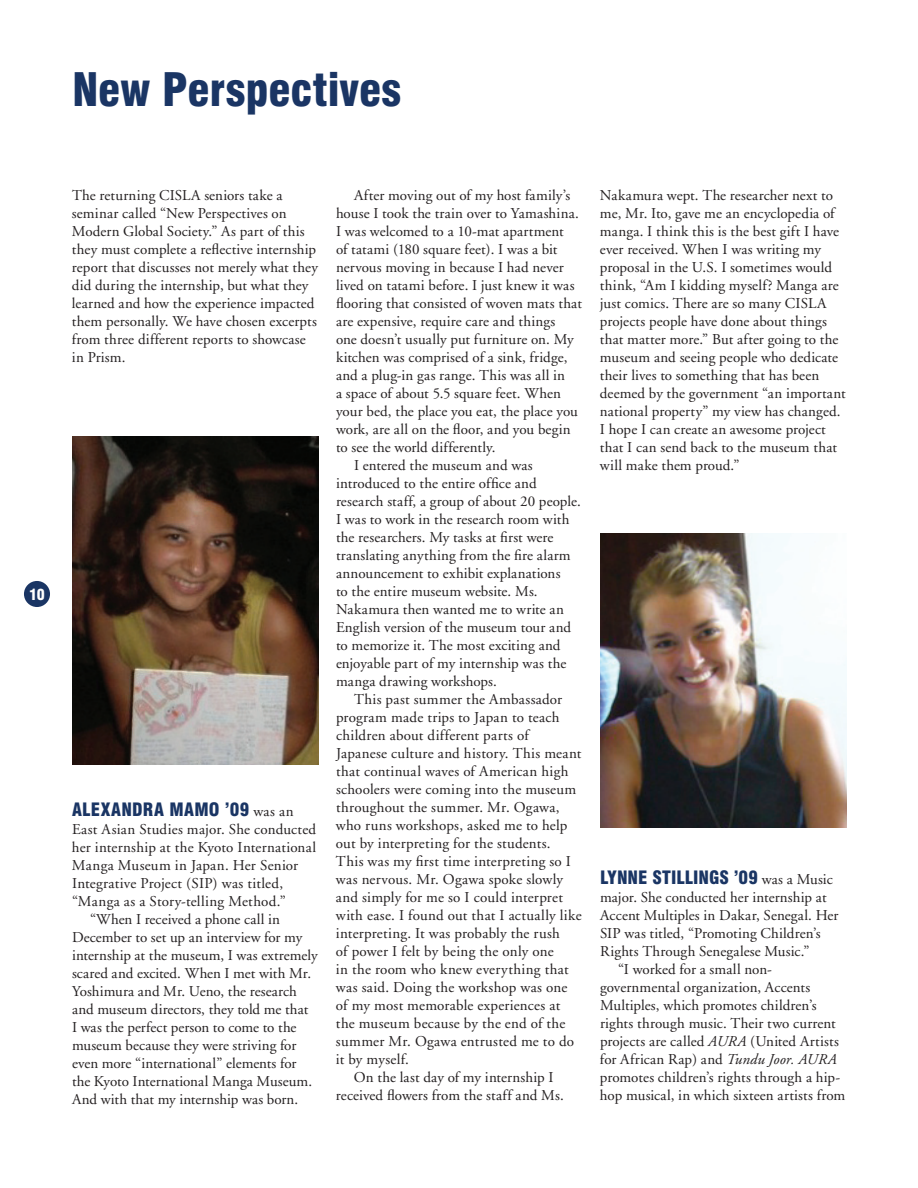
<style>
.page{position:relative;width:918px;height:1188px;background:#fff}
.page>*{position:absolute;margin:0;border:0;box-sizing:border-box;transform-origin:0 0}
.t1{font:900 condensed 45px "Swiss 721 BT";color:#1a3564}
.t2{font:900 condensed 18px "Swiss 721 BT";letter-spacing:.015em;color:#1a3564}
.t3{font:900 condensed 18px "Swiss 721 BT";letter-spacing:.035em;color:#1a3564}
.t4{font:15px/18px "Adobe Garamond";letter-spacing:.01em;color:#231f20}
.t5{font:900 condensed 15px "Swiss 721 BT";color:#fff}
.s1{font-family:"Swiss 721 BT";font-weight:900;font-stretch:condensed;font-size:18px;color:#1a3564}
.s2{font-family:"Adobe Garamond";font-weight:400;font-stretch:normal;font-size:15px;color:#231f20}
.s3{font-style:italic}
</style>
<div class="page">
<div style="left:24px;top:581px;width:26px;height:26px;background:#1a3564;border-radius:50%"></div>
<img style="left:72px;top:436px;width:246px;height:329px">
<img style="left:600px;top:533px;width:246px;height:295px">
<h1 class="t1" style="left:72px;top:63px;width:331px">NEW PERSPECTIVES</h1>
<p class="t5" style="left:29px;top:585px;width:17px">10</p>
<p class="t4" style="left:72px;top:187px;width:247px">The returning CISLA seniors take a seminar called “New Perspectives on Modern Global Society.” As part of this they must complete a reflective internship report that discusses not merely what they did during the internship, but what they learned and how the experience impacted them personally. We have chosen excerpts from three different reports to showcase in Prism.</p>
<p class="t3" style="left:72px;top:799px;width:125px">ALEXANDRA MAMO</p>
<p class="t4" style="left:225px;top:803px;width:70px"><span class="s1">’09</span> was an</p>
<p class="t4" style="left:72px;top:821px;width:246px">East Asian Studies major. She conducted</p>
<p class="t4" style="left:72px;top:839px;width:246px">her internship at the Kyoto International</p>
<p class="t4" style="left:72px;top:857px;width:228px">Manga Museum in Japan. Her Senior</p>
<p class="t4" style="left:72px;top:875px;width:213px">Integrative Project (SIP) was titled,</p>
<p class="t4" style="left:72px;top:893px;width:215px">“Manga as a Story-telling Method.”</p>
<p class="t4" style="left:90px;top:911px;width:191px">“When I received a phone call in</p>
<p class="t4" style="left:72px;top:929px;width:232px">December to set up an interview for my</p>
<p class="t4" style="left:72px;top:947px;width:247px">internship at the museum, I was extremely</p>
<p class="t4" style="left:72px;top:965px;width:241px">scared and excited. When I met with Mr.</p>
<p class="t4" style="left:72px;top:983px;width:226px">Yoshimura and Mr. Ueno, the research</p>
<p class="t4" style="left:72px;top:1001px;width:238px">and museum directors, they told me that</p>
<p class="t4" style="left:72px;top:1019px;width:226px">I was the perfect person to come to the</p>
<p class="t4" style="left:72px;top:1037px;width:226px">museum because they were striving for</p>
<p class="t4" style="left:72px;top:1055px;width:226px">even more “international” elements for</p>
<p class="t4" style="left:72px;top:1073px;width:242px">the Kyoto International Manga Museum.</p>
<p class="t4" style="left:72px;top:1091px;width:228px">And with that my internship was born.</p>
<p class="t4" style="left:354px;top:187px;width:218px">After moving out of my host family’s</p>
<p class="t4" style="left:336px;top:205px;width:244px">house I took the train over to Yamashina.</p>
<p class="t4" style="left:336px;top:223px;width:229px">I was welcomed to a 10-mat apartment</p>
<p class="t4" style="left:336px;top:241px;width:223px">of tatami (180 square feet). I was a bit</p>
<p class="t4" style="left:336px;top:259px;width:229px">nervous moving in because I had never</p>
<p class="t4" style="left:336px;top:277px;width:240px">lived on tatami before. I just knew it was</p>
<p class="t4" style="left:336px;top:295px;width:247px">flooring that consisted of woven mats that</p>
<p class="t4" style="left:336px;top:313px;width:221px">are expensive, require care and things</p>
<p class="t4" style="left:336px;top:331px;width:239px">one doesn’t usually put furniture on. My</p>
<p class="t4" style="left:336px;top:349px;width:233px">kitchen was comprised of a sink, fridge,</p>
<p class="t4" style="left:336px;top:367px;width:231px">and a plug-in gas range. This was all in</p>
<p class="t4" style="left:336px;top:385px;width:226px">a space of about 5.5 square feet. When</p>
<p class="t4" style="left:336px;top:403px;width:243px">your bed, the place you eat, the place you</p>
<p class="t4" style="left:336px;top:421px;width:236px">work, are all on the floor, and you begin</p>
<p class="t4" style="left:336px;top:439px;width:161px">to see the world differently.</p>
<p class="t4" style="left:354px;top:457px;width:180px">I entered the museum and was</p>
<p class="t4" style="left:336px;top:475px;width:202px">introduced to the entire office and</p>
<p class="t4" style="left:336px;top:493px;width:246px">research staff, a group of about 20 people.</p>
<p class="t4" style="left:336px;top:511px;width:235px">I was to work in the research room with</p>
<p class="t4" style="left:336px;top:529px;width:219px">the researchers. My tasks at first were</p>
<p class="t4" style="left:336px;top:547px;width:236px">translating anything from the fire alarm</p>
<p class="t4" style="left:336px;top:565px;width:226px">announcement to exhibit explanations</p>
<p class="t4" style="left:336px;top:583px;width:203px">to the entire museum website. Ms.</p>
<p class="t4" style="left:336px;top:601px;width:229px">Nakamura then wanted me to write an</p>
<p class="t4" style="left:336px;top:619px;width:237px">English version of the museum tour and</p>
<p class="t4" style="left:336px;top:637px;width:226px">to memorize it. The most exciting and</p>
<p class="t4" style="left:336px;top:655px;width:232px">enjoyable part of my internship was the</p>
<p class="t4" style="left:336px;top:673px;width:162px">manga drawing workshops.</p>
<p class="t4" style="left:354px;top:691px;width:210px">This past summer the Ambassador</p>
<p class="t4" style="left:336px;top:709px;width:225px">program made trips to Japan to teach</p>
<p class="t4" style="left:336px;top:727px;width:194px">children about different parts of</p>
<p class="t4" style="left:336px;top:745px;width:247px">Japanese culture and history. This meant</p>
<p class="t4" style="left:336px;top:763px;width:234px">that continual waves of American high</p>
<p class="t4" style="left:336px;top:781px;width:242px">schoolers were coming into the museum</p>
<p class="t4" style="left:336px;top:799px;width:225px">throughout the summer. Mr. Ogawa,</p>
<p class="t4" style="left:336px;top:817px;width:233px">who runs workshops, asked me to help</p>
<p class="t4" style="left:336px;top:835px;width:216px">out by interpreting for the students.</p>
<p class="t4" style="left:336px;top:853px;width:237px">This was my first time interpreting so I</p>
<p class="t4" style="left:336px;top:871px;width:229px">was nervous. Mr. Ogawa spoke slowly</p>
<p class="t4" style="left:336px;top:889px;width:228px">and simply for me so I could interpret</p>
<p class="t4" style="left:336px;top:907px;width:247px">with ease. I found out that I actually like</p>
<p class="t4" style="left:336px;top:925px;width:225px">interpreting. It was probably the rush</p>
<p class="t4" style="left:336px;top:943px;width:219px">of power I felt by being the only one</p>
<p class="t4" style="left:336px;top:961px;width:234px">in the room who knew everything that</p>
<p class="t4" style="left:336px;top:979px;width:233px">was said. Doing the workshop was one</p>
<p class="t4" style="left:336px;top:997px;width:226px">of my most memorable experiences at</p>
<p class="t4" style="left:336px;top:1015px;width:231px">the museum because by the end of the</p>
<p class="t4" style="left:336px;top:1033px;width:240px">summer Mr. Ogawa entrusted me to do</p>
<p class="t4" style="left:336px;top:1051px;width:74px">it by myself.</p>
<p class="t4" style="left:354px;top:1069px;width:201px">On the last day of my internship I</p>
<p class="t4" style="left:336px;top:1087px;width:229px">received flowers from the staff and Ms.</p>
<p class="t4" style="left:600px;top:187px;width:247px">Nakamura wept. The researcher next to me, Mr. Ito, gave me an encyclopedia of manga. I think this is the best gift I have ever received. When I was writing my proposal in the U.S. I sometimes would think, “Am I kidding myself? Manga are just comics. There are so many CISLA projects people have done about things that matter more.” But after going to the museum and seeing people who dedicate their lives to something that has been deemed by the government “an important national property” my view has changed.<br>I hope I can create an awesome project that I can send back to the museum that will make them proud.”</p>
<p class="t2" style="left:600px;top:867px;width:234px">LYNNE STILLI NGS ’09 <span class="s2">was a Music</span></p>
<p class="t4" style="left:600px;top:889px;width:228px">major. She conducted her internship at</p>
<p class="t4" style="left:600px;top:907px;width:240px">Accent Multiples in Dakar, Senegal. Her</p>
<p class="t4" style="left:600px;top:925px;width:222px">SIP was titled, “Promoting Children’s</p>
<p class="t4" style="left:600px;top:943px;width:211px">Rights Through Senegalese Music.”</p>
<p class="t4" style="left:618px;top:961px;width:155px">“I worked for a small non-</p>
<p class="t4" style="left:600px;top:979px;width:212px">governmental organization, Accents</p>
<p class="t4" style="left:600px;top:997px;width:218px">Multiples, which promotes children’s</p>
<p class="t4" style="left:600px;top:1015px;width:237px">rights through music. Their two current</p>
<p class="t4" style="left:600px;top:1033px;width:240px">projects are called <span class="s3">AURA</span> (United Artists</p>
<p class="t4" style="left:600px;top:1051px;width:238px">for African Rap) and <span class="s3">Tundu Joor. AURA</span></p>
<p class="t4" style="left:600px;top:1069px;width:242px">promotes children’s rights through a hip-</p>
<p class="t4" style="left:600px;top:1087px;width:247px">hop musical, in which sixteen artists from</p>
</div>
